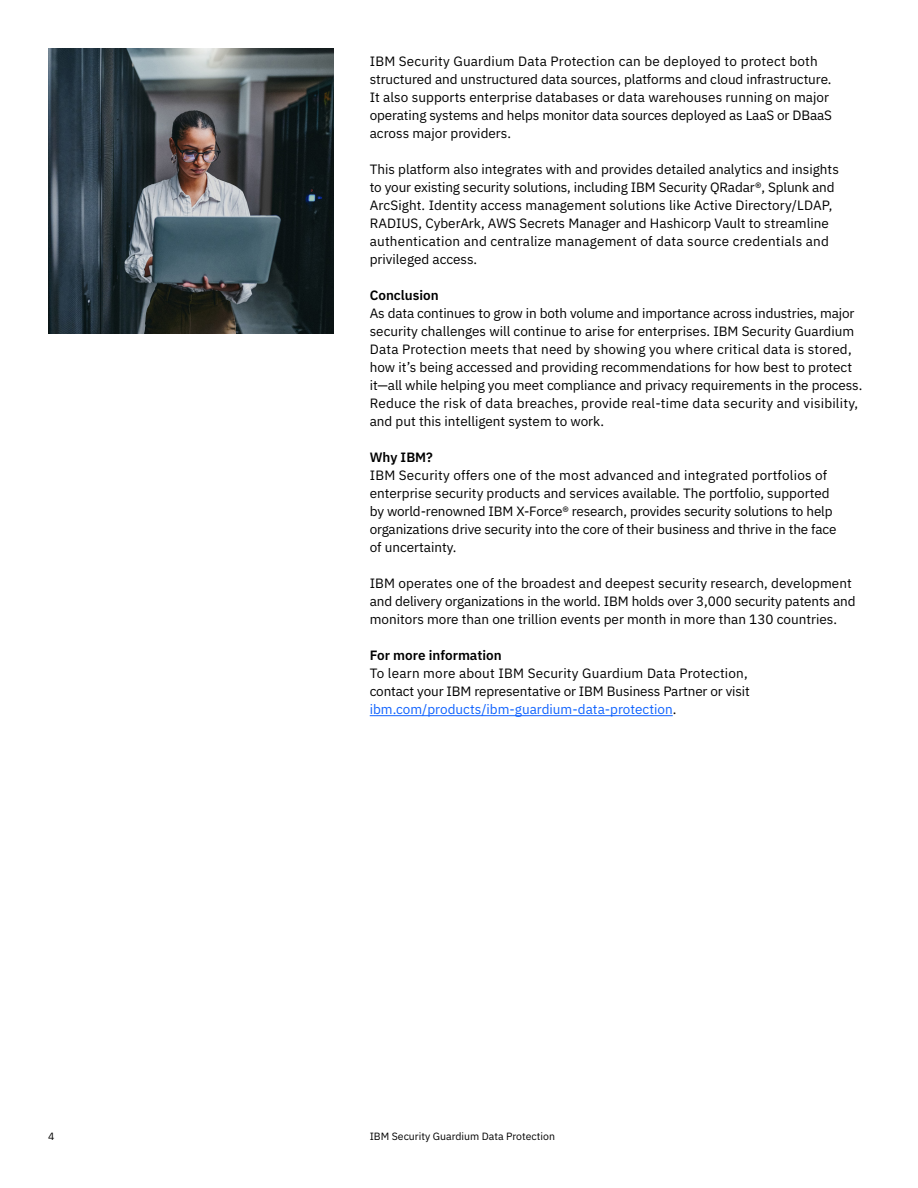
<style>
.page{position:relative;width:918px;height:1188px;background:#fff}
.page>*{position:absolute;margin:0;border:0;box-sizing:border-box;transform-origin:0 0}
.Body_text{font:13.5px/18px "IBM Plex Sans";color:#000}
.Subheading{font:13.5px "IBM Plex Sans Sm Bld";color:#000}
.t1{font:10.5px "IBM Plex Sans";color:#000}
.s1{color:#0f62fe}
</style>
<div class="page">
<hr style="left:370px;top:715px;width:303px;height:1px;background:#0f62fe">
<img style="left:48px;top:48px;width:286px;height:286px">
<p class="Body_text" style="left:370px;top:51px;width:464px">IBM Security Guardium Data Protection can be deployed to protect both structured and unstructured data sources, platforms and cloud infrastructure.<br>It also supports enterprise databases or data warehouses running on major operating systems and helps monitor data sources deployed as LaaS or DBaaS across major providers.</p>
<p class="Body_text" style="left:370px;top:159px;width:471px">This platform also integrates with and provides detailed analytics and insights to your existing security solutions, including IBM Security QRadar®, Splunk and ArcSight. Identity access management solutions like Active Directory/LDAP, RADIUS, CyberArk, AWS Secrets Manager and Hashicorp Vault to streamline authentication and centralize management of data source credentials and privileged access.</p>
<h4 class="Subheading" style="left:370px;top:285px;width:71px">Conclusion</h4>
<p class="Body_text" style="left:370px;top:303px;width:494px">As data continues to grow in both volume and importance across industries, major security challenges will continue to arise for enterprises. IBM Security Guardium Data Protection meets that need by showing you where critical data is stored, how it’s being accessed and providing recommendations for how best to protect it—all while helping you meet compliance and privacy requirements in the process.<br>Reduce the risk of data breaches, provide real-time data security and visibility, and put this intelligent system to work.</p>
<h4 class="Subheading" style="left:370px;top:447px;width:65px">Why IBM?</h4>
<p class="Body_text" style="left:370px;top:465px;width:468px">IBM Security offers one of the most advanced and integrated portfolios of enterprise security products and services available. The portfolio, supported by world-renowned IBM X-Force® research, provides security solutions to help organizations drive security into the core of their business and thrive in the face of uncertainty.</p>
<p class="Body_text" style="left:370px;top:573px;width:487px">IBM operates one of the broadest and deepest security research, development and delivery organizations in the world. IBM holds over 3,000 security patents and monitors more than one trillion events per month in more than 130 countries.</p>
<h4 class="Subheading" style="left:370px;top:645px;width:134px">For more information</h4>
<p class="Body_text" style="left:370px;top:663px;width:382px">To learn more about IBM Security Guardium Data Protection, contact your IBM representative or IBM Business Partner or visit <span class="s1">ibm.com/products/ibm-guardium-data-protection</span>.</p>
<p class="t1" style="left:48px;top:1128px;width:8px">4</p>
<p class="t1" style="left:370px;top:1128px;width:187px">IBM Security Guardium Data Protection</p>
</div>
